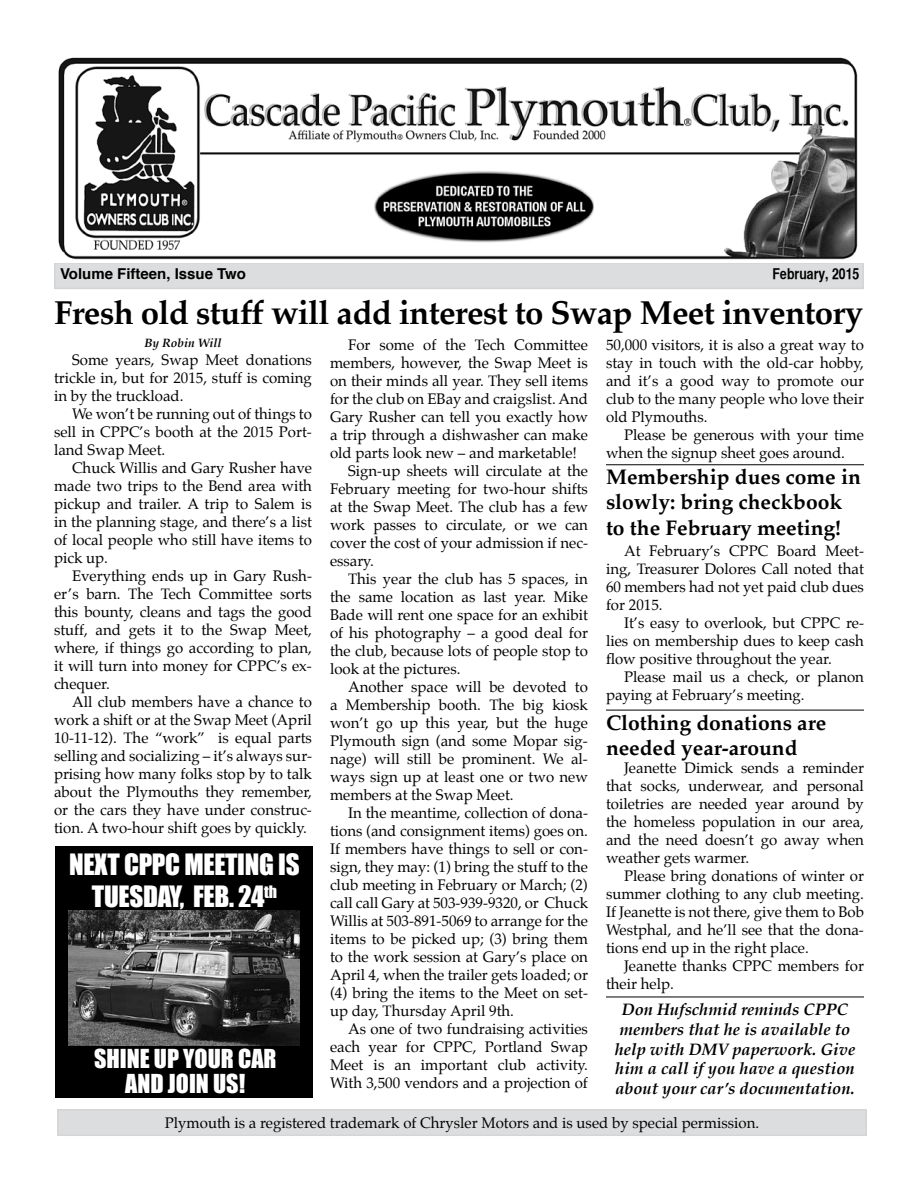
<style>
.page{position:relative;width:918px;height:1188px;background:#fff}
.page>*{position:absolute;margin:0;border:0;box-sizing:border-box;transform-origin:0 0}
.t1{font:700 33px "Palatino";letter-spacing:-.02em;color:#000}
.t2{font:27px/31.5px "Impact";letter-spacing:-.01em;color:#fff;text-align:center}
.t3{font:24px/25.5px "Impact";color:#fff;text-align:center}
.t4{font:700 21px/25.2px "Palatino";color:#000}
.t5{font:italic 700 16.5px/19.8px "Palatino";color:#000;text-align:center}
.t6{font:15px/18px "Palatino";color:#000;text-align:justify}
.t7{font:700 15px "Helvetica";color:#000}
.t8{font:15px "Helvetica CY Bold";color:#000}
.t9{font:italic 700 12px "Palatino";color:#000}
</style>
<div class="page">
<div style="left:57px;top:1109px;width:810px;height:27px;background:#dcddde"></div>
<div style="left:54px;top:262px;width:810px;height:27px;background:#dcddde"></div>
<img style="left:54px;top:57px;width:810px;height:206px">
<div style="left:56px;top:846px;width:258px;height:251px;background:#000"></div>
<img style="left:69px;top:911px;width:231px;height:135px">
<hr style="left:606px;top:997px;width:258px;height:1px;background:#000">
<hr style="left:606px;top:464px;width:258px;height:1px;background:#000">
<hr style="left:606px;top:710px;width:258px;height:1px;background:#000">
<p class="t7" style="left:60px;top:262px;width:188px">Volume Fifteen, Issue Two</p>
<p class="t8" style="left:772px;top:264px;width:89px">February, 2015</p>
<h1 class="t1" style="left:54px;top:285px;width:811px">Fresh old stuff will add interest to Swap Meet inventory</h1>
<p class="t9" style="left:145px;top:334px;width:78px">By Robin Will</p>
<p class="t6" style="left:54px;top:351px;width:259px;text-indent:18px">Some years, Swap Meet donations trickle in, but for 2015, stuff is coming in by the truckload.</p>
<p class="t6" style="left:54px;top:405px;width:259px;text-indent:18px">We won’t be running out of things to sell in CPPC’s booth at the 2015 Port&shy;land Swap Meet.</p>
<p class="t6" style="left:54px;top:459px;width:260px;text-indent:18px">Chuck Willis and Gary Rusher have made two trips to the Bend area with pickup and trailer. A trip to Salem is in the planning stage, and there’s a list of local people who still have items to pick up.</p>
<p class="t6" style="left:54px;top:567px;width:260px;text-indent:18px">Everything ends up in Gary Rush&shy;er’s barn. The Tech Committee sorts this bounty, cleans and tags the good stuff, and gets it to the Swap Meet, where, if things go according to plan, it will turn into money for CPPC’s ex&shy;chequer.</p>
<p class="t6" style="left:54px;top:693px;width:260px;text-indent:18px">All club members have a chance to work a shift or at the Swap Meet (April 10-11-12). The “work” is equal parts selling and socializing – it’s always sur&shy;prising how many folks stop by to talk about the Plymouths they remember, or the cars they have under construc&shy;tion. A two-hour shift goes by quickly.</p>
<h2 class="t2" style="left:69px;top:848px;width:232px">NEXT CPPC MEETING IS<br>TUESDAY, FEB. 24<sup>th</sup></h2>
<h3 class="t3" style="left:94px;top:1045px;width:184px">SHINE UP YOUR CAR<br>AND JOIN US!</h3>
<p class="t6" style="left:348px;top:336px;width:242px">For some of the Tech Committee</p>
<p class="t6" style="left:330px;top:354px;width:259px">members, however, the Swap Meet is</p>
<p class="t6" style="left:330px;top:372px;width:260px">on their minds all year. They sell items</p>
<p class="t6" style="left:330px;top:390px;width:259px">for the club on EBay and craigslist. And</p>
<p class="t6" style="left:330px;top:408px;width:259px">Gary Rusher can tell you exactly how</p>
<p class="t6" style="left:330px;top:426px;width:260px">a trip through a dishwasher can make</p>
<p class="t6" style="left:330px;top:444px;width:248px">old parts look new – and marketable!</p>
<p class="t6" style="left:348px;top:462px;width:242px">Sign-up sheets will circulate at the</p>
<p class="t6" style="left:330px;top:480px;width:260px">February meeting for two-hour shifts</p>
<p class="t6" style="left:330px;top:498px;width:260px">at the Swap Meet. The club has a few</p>
<p class="t6" style="left:330px;top:516px;width:259px">work passes to circulate, or we can</p>
<p class="t6" style="left:330px;top:534px;width:260px">cover the cost of your admission if nec-</p>
<p class="t6" style="left:330px;top:552px;width:45px">essary.</p>
<p class="t6" style="left:348px;top:570px;width:242px">This year the club has 5 spaces, in</p>
<p class="t6" style="left:330px;top:588px;width:259px">the same location as last year. Mike</p>
<p class="t6" style="left:330px;top:606px;width:260px">Bade will rent one space for an exhibit</p>
<p class="t6" style="left:330px;top:624px;width:260px">of his photography – a good deal for</p>
<p class="t6" style="left:330px;top:642px;width:260px">the club, because lots of people stop to</p>
<p class="t6" style="left:330px;top:660px;width:132px">look at the pictures.</p>
<p class="t6" style="left:348px;top:678px;width:241px">Another space will be devoted to</p>
<p class="t6" style="left:330px;top:696px;width:259px">a Membership booth. The big kiosk</p>
<p class="t6" style="left:330px;top:714px;width:259px">won’t go up this year, but the huge</p>
<p class="t6" style="left:330px;top:732px;width:259px">Plymouth sign (and some Mopar sig-</p>
<p class="t6" style="left:330px;top:750px;width:259px">nage) will still be prominent. We al-</p>
<p class="t6" style="left:330px;top:768px;width:259px">ways sign up at least one or two new</p>
<p class="t6" style="left:330px;top:786px;width:185px">members at the Swap Meet.</p>
<p class="t6" style="left:348px;top:804px;width:241px">In the meantime, collection of dona-</p>
<p class="t6" style="left:330px;top:822px;width:259px">tions (and consignment items) goes on.</p>
<p class="t6" style="left:330px;top:840px;width:260px">If members have things to sell or con-</p>
<p class="t6" style="left:330px;top:858px;width:260px">sign, they may: (1) bring the stuff to the</p>
<p class="t6" style="left:330px;top:876px;width:259px">club meeting in February or March; (2)</p>
<p class="t6" style="left:330px;top:894px;width:260px">call call Gary at 503-939-9320, or Chuck</p>
<p class="t6" style="left:330px;top:912px;width:260px">Willis at 503-891-5069 to arrange for the</p>
<p class="t6" style="left:330px;top:930px;width:260px">items to be picked up; (3) bring them</p>
<p class="t6" style="left:330px;top:948px;width:259px">to the work session at Gary’s place on</p>
<p class="t6" style="left:330px;top:966px;width:260px">April 4, when the trailer gets loaded; or</p>
<p class="t6" style="left:330px;top:984px;width:260px">(4) bring the items to the Meet on set-</p>
<p class="t6" style="left:330px;top:1002px;width:186px">up day, Thursday April 9th.</p>
<p class="t6" style="left:348px;top:1020px;width:241px">As one of two fundraising activities</p>
<p class="t6" style="left:330px;top:1038px;width:259px">each year for CPPC, Portland Swap</p>
<p class="t6" style="left:330px;top:1056px;width:260px">Meet is an important club activity.</p>
<p class="t6" style="left:330px;top:1074px;width:259px">With 3,500 vendors and a projection of</p>
<p class="t6" style="left:606px;top:336px;width:260px">50,000 visitors, it is also a great way to stay in touch with the old-car hobby, and it’s a good way to promote our club to the many people who love their old Plymouths.</p>
<p class="t6" style="left:606px;top:426px;width:260px;text-indent:18px">Please be generous with your time when the signup sheet goes around.</p>
<h3 class="t4" style="left:606px;top:464px;width:256px">Membership dues come in slowly: bring checkbook to the February meeting!</h3>
<p class="t6" style="left:606px;top:542px;width:260px;text-indent:18px">At February’s CPPC Board Meet&shy;ing, Treasurer Dolores Call noted that 60 members had not yet paid club dues for 2015.</p>
<p class="t6" style="left:606px;top:614px;width:260px;text-indent:18px">It’s easy to overlook, but CPPC re&shy;lies on membership dues to keep cash flow positive throughout the year.</p>
<p class="t6" style="left:606px;top:668px;width:260px;text-indent:18px">Please mail us a check, or planon paying at February’s meeting.</p>
<h3 class="t4" style="left:606px;top:709px;width:222px">Clothing donations are needed year-around</h3>
<p class="t6" style="left:606px;top:759px;width:260px;text-indent:18px">Jeanette Dimick sends a reminder that socks, underwear, and personal toiletries are needed year around by the homeless population in our area, and the need doesn’t go away when weather gets warmer.</p>
<p class="t6" style="left:606px;top:867px;width:260px;text-indent:18px">Please bring donations of winter or summer clothing to any club meeting.<br>If Jeanette is not there, give them to Bob Westphal, and he’ll see that the dona&shy;tions end up in the right place.</p>
<p class="t6" style="left:606px;top:957px;width:260px;text-indent:18px">Jeanette thanks CPPC members for their help.</p>
<p class="t5" style="left:615px;top:1000px;width:242px">Don Hufschmid reminds CPPC members that he is available to help with DMV paperwork. Give him a call if you have a question about your car’s documentation.</p>
<p class="t6" style="left:165px;top:1114px;width:596px">Plymouth is a registered trademark of Chrysler Motors and is used by special permission.</p>
</div>
